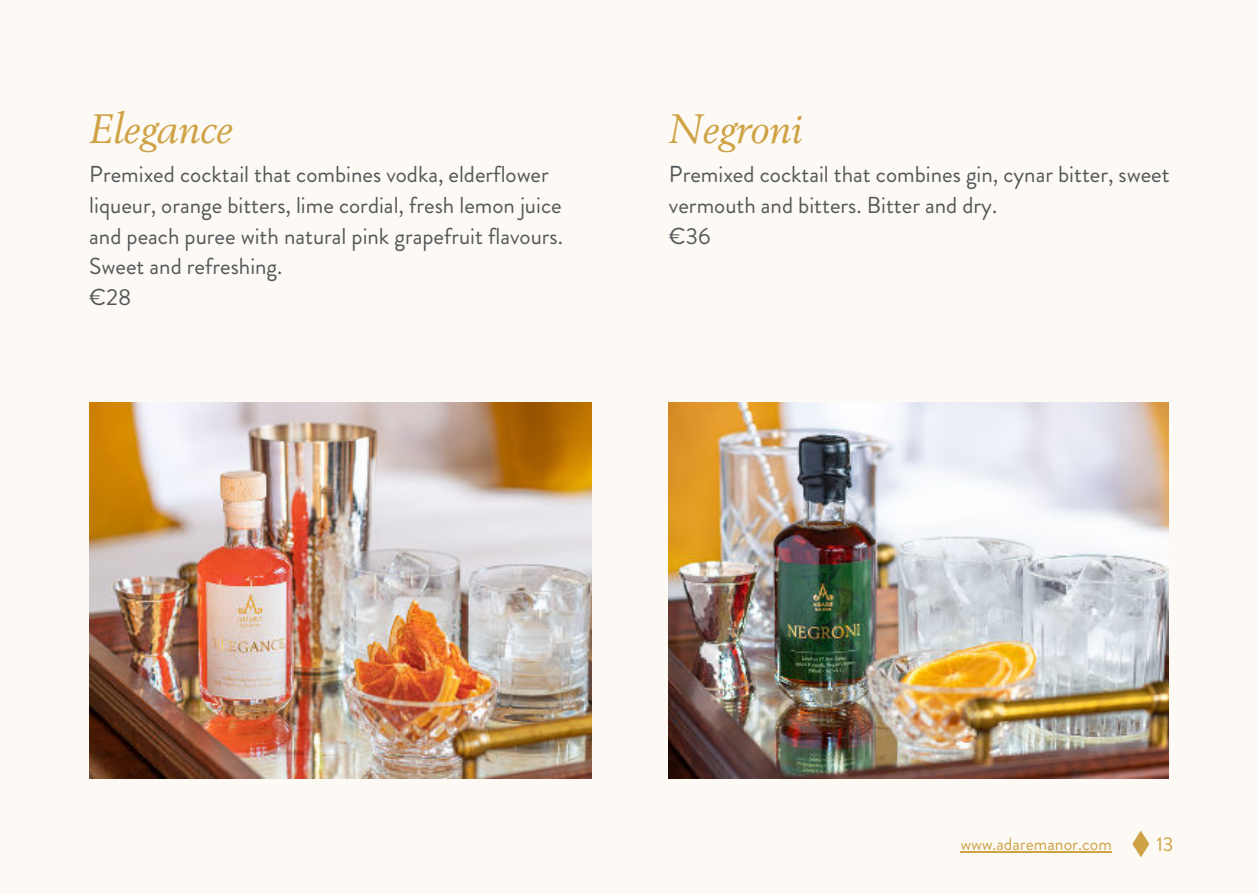
<style>
.page{position:relative;width:1258px;height:894px;background:#fff}
.page>*{position:absolute;margin:0;border:0;box-sizing:border-box;transform-origin:0 0}
.t1{font:italic 40.5px "Berling LT Std";color:#cfa245}
.t2{font:23.1px/30.6px "Brandon Grotesque";color:#54585a}
.t3{font:20.1px "Brandon Grotesque";color:#cfa245}
.t4{font:17.7px "Brandon Grotesque";color:#cfa245}
</style>
<div class="page">
<div style="left:0;top:0;width:1258px;height:893px;background:#fdfaf5"></div>
<svg style="left:1132px;top:830px;width:17px;height:27px"></svg>
<img style="left:89px;top:402px;width:502px;height:376px">
<img style="left:669px;top:402px;width:499px;height:376px">
<hr style="left:960px;top:851px;width:152px;height:1px;background:#cfa245">
<h1 class="t1" style="left:89px;top:105px;width:145px">Elegance</h1>
<p class="t2" style="left:89px;top:159px;width:475px">Premixed cocktail that combines vodka, elderflower liqueur, orange bitters, lime cordial, fresh lemon juice and peach puree with natural pink grapefruit flavours.<br>Sweet and refreshing.<br>€28</p>
<h1 class="t1" style="left:669px;top:105px;width:135px">Negroni</h1>
<p class="t2" style="left:669px;top:159px;width:502px">Premixed cocktail that combines gin, cynar bitter, sweet vermouth and bitters. Bitter and dry.</p>
<p class="t2" style="left:669px;top:221px;width:43px">€36</p>
<p class="t4" style="left:960px;top:831px;width:153px">www.adaremanor.com</p>
<p class="t3" style="left:1156px;top:829px;width:19px">13</p>
</div>
